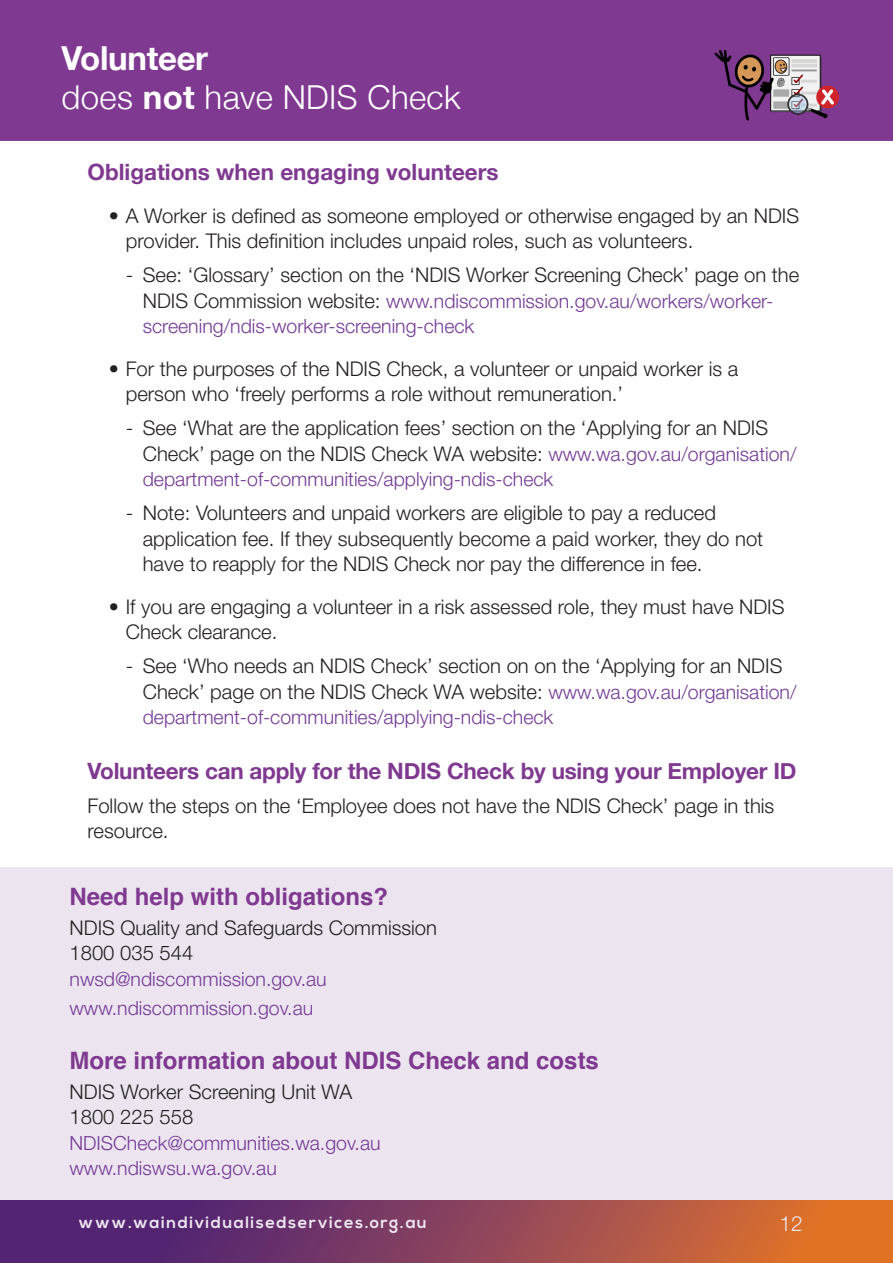
<style>
.page{position:relative;width:893px;height:1263px;background:#fff}
.page>*{position:absolute;margin:0;border:0;box-sizing:border-box;transform-origin:0 0}
.Bold_sub_2{font:300 33px/39px "Helvetica Neue";letter-spacing:.01em;color:#fff}
.Sub_Head{font:700 24px "Helvetica";color:#803990}
.Bold_sub_purple{font:700 22.5px "Helvetica Neue";letter-spacing:-.01em;color:#803990}
.t1{font:300 21px "Helvetica Neue LT Std";color:#fff}
.Bullet_list{font:300 20.25px/25.5px "Helvetica Neue LT Std";color:#231f20}
.Main_text{font:300 20.25px "Helvetica Neue LT Std";color:#231f20}
.Bold_sub_purple-2{font:300 20.25px/25.5px "Helvetica Neue LT Std";color:#231f20}
.Bullet_list-2{font:300 19.5px/25.5px "Helvetica Neue LT Std";color:#743a97}
.Main_text-2{font:300 19.5px "Helvetica Neue LT Std";color:#743a97}
.t2{font:700 16.5px "Nexa";letter-spacing:.09em;color:#fff}
.s1{font-weight:700}
.s2{font-size:20.25px;color:#231f20}
.s3{font-size:19.5px;color:#743a97}
</style>
<div class="page">
<div style="left:0;top:0;width:893px;height:141px;background:#803990"></div>
<img style="left:785px;top:54px;width:52px;height:64px">
<div style="left:816px;top:86px;width:23px;height:22px;background:#d1232a;border-radius:50%"></div>
<svg style="left:821px;top:89px;width:13px;height:16px"></svg>
<img style="left:701px;top:50px;width:84px;height:71px">
<svg style="left:0;top:867px;width:893px;height:396px;background:#ddcbd7"></svg>
<p class="Bold_sub_2" style="left:62px;top:38px;width:400px"><span class="s1">Volunteer<br></span>does <span class="s1">not</span> have NDIS Check</p>
<p class="Bold_sub_purple" style="left:88px;top:158px;width:413px">Obligations when engaging volunteers</p>
<p class="Bullet_list" style="left:126px;top:202px;width:675px;text-indent:-17px">• A Worker is defined as someone employed or otherwise engaged by an NDIS provider. This definition includes unpaid roles, such as volunteers.</p>
<p class="Bullet_list" style="left:126px;top:262px;width:675px">- See: ‘Glossary’ section on the ‘NDIS Worker Screening Check’ page on the</p>
<p class="Bullet_list-2" style="left:143px;top:288px;width:632px"><span class="s2">NDIS Commission website:</span> www.ndiscommission.gov.au/workers/worker&shy;screening/ndis-worker-screening-check</p>
<p class="Bullet_list" style="left:126px;top:355px;width:614px;text-indent:-17px">• For the purposes of the NDIS Check, a volunteer or unpaid worker is a person who ‘freely performs a role without remuneration.’</p>
<p class="Bullet_list" style="left:143px;top:415px;width:655px;text-indent:-17px">- See ‘What are the application fees’ section on the ‘Applying for an NDIS<br>Check’ page on the NDIS Check WA website: <span class="s3">www.wa.gov.au/organisation/</span></p>
<p class="Bullet_list-2" style="left:143px;top:466px;width:412px">department-of-communities/applying-ndis-check</p>
<p class="Bullet_list" style="left:143px;top:500px;width:622px;text-indent:-17px">- Note: Volunteers and unpaid workers are eligible to pay a reduced application fee. If they subsequently become a paid worker, they do not have to reapply for the NDIS Check nor pay the difference in fee.</p>
<p class="Bullet_list" style="left:126px;top:593px;width:660px;text-indent:-17px">• If you are engaging a volunteer in a risk assessed role, they must have NDIS<br>Check clearance.</p>
<p class="Bullet_list" style="left:143px;top:653px;width:655px;text-indent:-17px">- See ‘Who needs an NDIS Check’ section on on the ‘Applying for an NDIS<br>Check’ page on the NDIS Check WA website: <span class="s3">www.wa.gov.au/organisation/</span></p>
<p class="Bullet_list-2" style="left:143px;top:704px;width:412px">department-of-communities/applying-ndis-check</p>
<p class="Bold_sub_purple" style="left:88px;top:757px;width:710px">Volunteers can apply for the NDIS Check by using your Employer ID</p>
<p class="Bold_sub_purple-2" style="left:88px;top:792px;width:688px">Follow the steps on the ‘Employee does not have the NDIS Check’ page in this resource.</p>
<h1 class="Sub_Head" style="left:70px;top:877px;width:320px">Need help with obligations?</h1>
<p class="Main_text" style="left:70px;top:915px;width:369px">NDIS Quality and Safeguards Commission</p>
<p class="Main_text" style="left:70px;top:940px;width:125px">1800 035 544</p>
<p class="Main_text-2" style="left:70px;top:967px;width:259px">nwsd@ndiscommission.gov.au</p>
<p class="Bullet_list-2" style="left:70px;top:994px;width:245px">www.ndiscommission.gov.au</p>
<h1 class="Sub_Head" style="left:70px;top:1041px;width:531px">More information about NDIS Check and costs</h1>
<p class="Main_text" style="left:70px;top:1079px;width:284px">NDIS Worker Screening Unit WA</p>
<p class="Main_text" style="left:70px;top:1104px;width:125px">1800 225 558</p>
<p class="Main_text-2" style="left:70px;top:1131px;width:313px">NDISCheck@communities.wa.gov.au</p>
<p class="Main_text-2" style="left:70px;top:1156px;width:209px">www.ndiswsu.wa.gov.au</p>
<p class="t2" style="left:79px;top:1213px;width:350px">www.waindividualisedservices.org.au</p>
<p class="t1" style="left:779px;top:1210px;width:25px">12</p>
</div>
